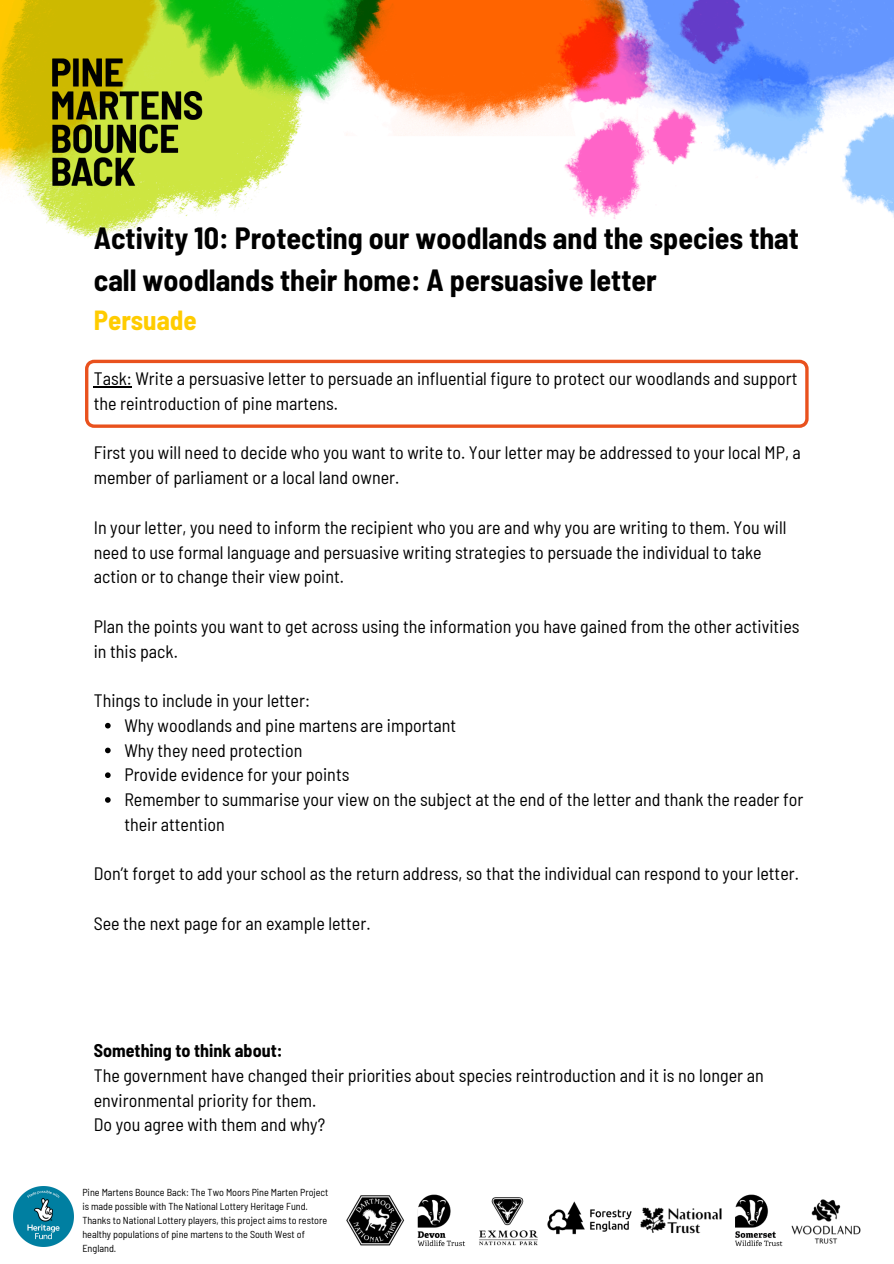
<style>
.page{position:relative;width:894px;height:1264px;background:#fff}
.page>*{position:absolute;margin:0;border:0;box-sizing:border-box;transform-origin:0 0}
.t1{font:700 semi-condensed 30px/41.7px "Barlow";color:#000}
.t2{font:700 semi-condensed 27px "Barlow";color:#fc0}
.t3{font:semi-condensed 18px/24.8px "Barlow";color:#000}
.t4{font:semi-condensed 10.2px/14px "Barlow";color:#000}
.s1{font-weight:700}
</style>
<div class="page">
<img style="left:0;top:0;width:893px;height:1247px">
<svg style="left:85px;top:360px;width:723px;height:68px"></svg>
<hr style="left:94px;top:386px;width:38px;height:1px;background:#000">
<svg style="left:105px;top:723px;width:6px;height:5px"></svg>
<svg style="left:105px;top:747px;width:6px;height:6px"></svg>
<svg style="left:105px;top:772px;width:6px;height:6px"></svg>
<svg style="left:105px;top:797px;width:6px;height:5px"></svg>
<img style="left:14px;top:1186px;width:59px;height:59px">
<img style="left:343px;top:1158px;width:539px;height:89px">
<p class="t1" style="left:94px;top:216px;width:706px">Activity 10: Protecting our woodlands and the species that call woodlands their home: A persuasive letter</p>
<p class="t2" style="left:94px;top:303px;width:104px">Persuade</p>
<h1 class="t3" style="left:94px;top:365px;width:705px">Task: Write a persuasive letter to persuade an influential figure to protect our woodlands and support the reintroduction of pine martens.</h1>
<h2 class="t3" style="left:94px;top:440px;width:708px">First you will need to decide who you want to write to. Your letter may be addressed to your local MP, a member of parliament or a local land owner.</h2>
<h2 class="t3" style="left:94px;top:514px;width:694px">In your letter, you need to inform the recipient who you are and why you are writing to them. You will need to use formal language and persuasive writing strategies to persuade the individual to take action or to change their view point.</h2>
<h2 class="t3" style="left:94px;top:613px;width:707px">Plan the points you want to get across using the information you have gained from the other activities in this pack.</h2>
<h2 class="t3" style="left:94px;top:687px;width:218px">Things to include in your letter:</h2>
<h2 class="t3" style="left:124px;top:712px;width:333px">Why woodlands and pine martens are important</h2>
<p class="t3" style="left:124px;top:737px;width:179px">Why they need protection</p>
<p class="t3" style="left:124px;top:761px;width:226px">Provide evidence for your points</p>
<p class="t3" style="left:124px;top:786px;width:680px">Remember to summarise your view on the subject at the end of the letter and thank the reader for their attention</p>
<p class="t3" style="left:94px;top:860px;width:706px">Don’t forget to add your school as the return address, so that the individual can respond to your letter.</p>
<h2 class="t3" style="left:94px;top:910px;width:278px">See the next page for an example letter.</h2>
<h2 class="t3" style="left:94px;top:1037px;width:671px"><span class="s1">Something to think about:<br></span>The government have changed their priorities about species reintroduction and it is no longer an environmental priority for them.<br>Do you agree with them and why?</h2>
<p class="t4" style="left:82px;top:1185px;width:247px">Pine Martens Bounce Back: The Two Moors Pine Marten Project is made possible with The National Lottery Heritage Fund.<br>Thanks to National Lottery players, this project aims to restore healthy populations of pine martens to the South West of England.</p>
</div>
